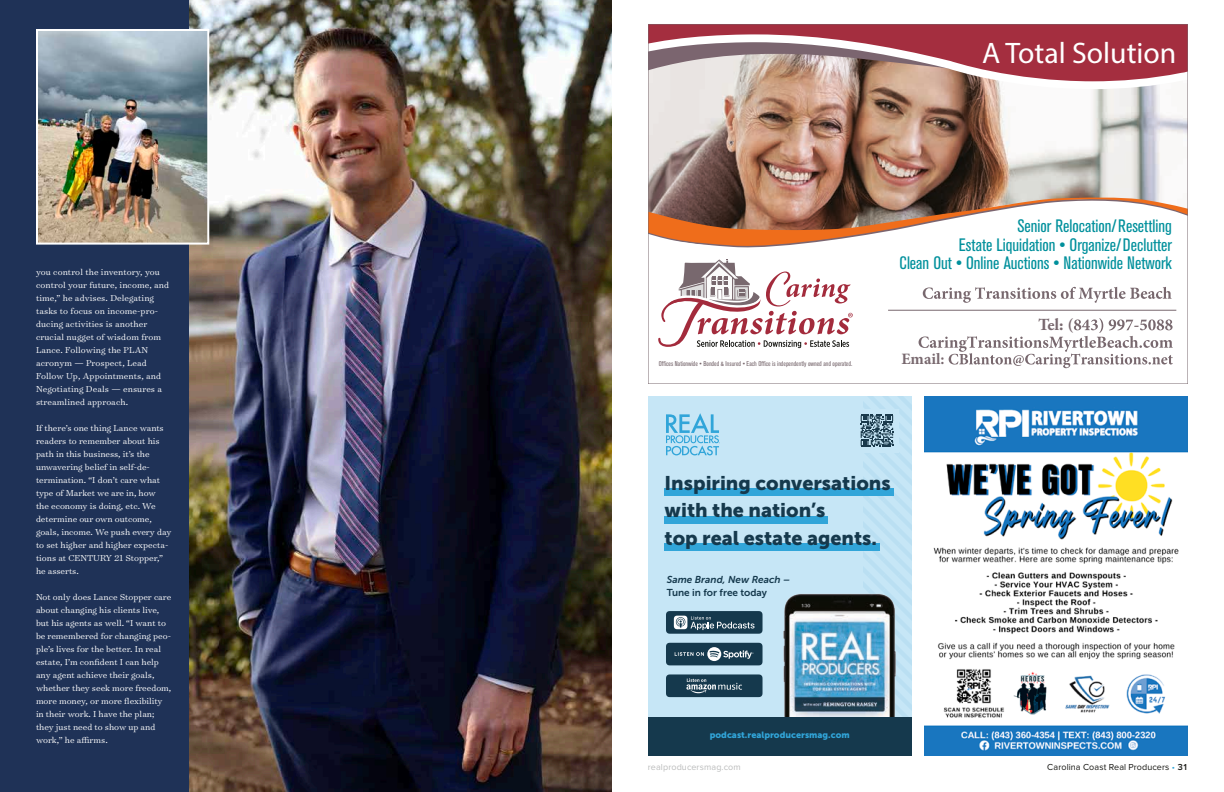
<style>
.page{position:relative;width:1224px;height:792px;background:#fff}
.page>*{position:absolute;margin:0;border:0;box-sizing:border-box;transform-origin:0 0}
.t1{font:29.8px "Myriad Pro";color:#fff}
.t2{font:19.7px/27.4px "Museo Sans 900";color:#15394d}
.t3{font:condensed 17.9px/18.9px "Akzidenz Grotesk BE";color:#00909c;text-align:right}
.t4{font:700 16.9px "Adobe Garamond Pro";color:#78686e}
.t5{font:700 15.9px "Minion Pro";color:#78686e}
.t6{font:italic 10px "Museo Sans 700";color:#15394d}
.t7{font:10px "Museo Sans 700";color:#15394d}
.t8{font:300 9.8px/13px "Surveyor Text";color:#fff}
.t9{font:9px "Proxima Nova";letter-spacing:.01em;color:#171713}
.t10{font:9px "Museo Sans 900";color:#31a5d9}
.t11{font:9px "Proxima Nova";letter-spacing:.01em;color:#bbbcbc}
.t12{font:condensed 6.9px "Akzidenz Grotesk BE";color:#78686e}
.s1{color:#31a5d9}
.s2{font-weight:600}
</style>
<div class="page">
<img style="left:648px;top:24px;width:540px;height:360px">
<img style="left:925px;top:396px;width:263px;height:360px">
<div style="left:648px;top:396px;width:264px;height:360px;background:#c6e6f6"></div>
<svg style="left:666px;top:611px;width:97px;height:23px;background:#3b596a"></svg>
<div style="left:664px;top:488px;width:229px;height:8px;background:#31a5d9"></div>
<div style="left:664px;top:516px;width:164px;height:7px;background:#31a5d9"></div>
<div style="left:664px;top:543px;width:216px;height:8px;background:#31a5d9"></div>
<svg style="left:666px;top:413px;width:54px;height:42px"></svg>
<svg style="left:666px;top:643px;width:97px;height:22px;background:#325263"></svg>
<svg style="left:666px;top:674px;width:97px;height:23px;background:#2c4d5f"></svg>
<img style="left:775px;top:588px;width:129px;height:130px">
<div style="left:648px;top:718px;width:264px;height:38px;background:#15394d"></div>
<svg style="left:861px;top:414px;width:32px;height:33px"></svg>
<div style="left:0;top:0;width:203px;height:792px;background:#1f3257"></div>
<img style="left:190px;top:0;width:422px;height:792px">
<img style="left:39px;top:32px;width:167px;height:210px">
<div style="left:36px;top:29px;width:173px;height:216px;border:2px solid #fff"></div>
<p class="t8" style="left:36px;top:265px;width:135px">you control the inventory, you control your future, income, and time,” he advises. Delegating tasks to focus on income-pro&shy;ducing activities is another crucial nugget of wisdom from<br>Lance. Following the PLAN acronym — Prospect, Lead<br>Follow Up, Appointments, and<br>Negotiating Deals — ensures a streamlined approach.</p>
<p class="t8" style="left:36px;top:421px;width:137px">If there’s one thing Lance wants readers to remember about his path in this business, it’s the unwavering belief in self-de&shy;termination. “I don’t care what type of Market we are in, how<br>the economy is doing, etc. We determine our own outcome, goals, income. We push every day to set higher and higher expecta&shy;tions at CENTURY 21 Stopper,” he asserts.</p>
<p class="t8" style="left:36px;top:590px;width:137px">Not only does Lance Stopper care about changing his clients live, but his agents as well. “I want to be remembered for changing peo&shy;ple’s lives for the better. In real estate, I’m confident I can help any agent achieve their goals, whether they seek more freedom, more money, or more flexibility in their work. I have the plan; they just need to show up and work,” he affirms.</p>
<h1 class="t1" style="left:982px;top:34px;width:196px">A Total Solution</h1>
<h3 class="t3" style="left:900px;top:216px;width:274px">Senior Relocation/Resettling<br>Estate Liquidation • Organize/Declutter<br>Clean Out • Online Auctions • Nationwide Network</h3>
<p class="t12" style="left:659px;top:360px;width:195px">Offices Nationwide • Bonded &amp; Insured • Each Office is independently owned and operated.</p>
<h3 class="t5" style="left:901px;top:348px;width:45px">Email:</h3>
<h2 class="t2" style="left:665px;top:469px;width:228px">Inspiring conversations with the nation’s<br>top real estate agents.</h2>
<p class="t6" style="left:667px;top:574px;width:125px">Same Brand, New Reach –</p>
<p class="t7" style="left:667px;top:587px;width:102px">Tune in for free today</p>
<p class="t10" style="left:710px;top:730px;width:141px">podcast.realproducersmag.com</p>
<h3 class="t4" style="left:1039px;top:315px;width:36px">Tel: (</h3>
<p class="t11" style="left:648px;top:762px;width:94px">realproducersmag.com</p>
<p class="t9" style="left:1047px;top:762px;width:142px">Carolina Coast Real Producers <span class="s1">•</span> <span class="s2">31</span></p>
</div>
